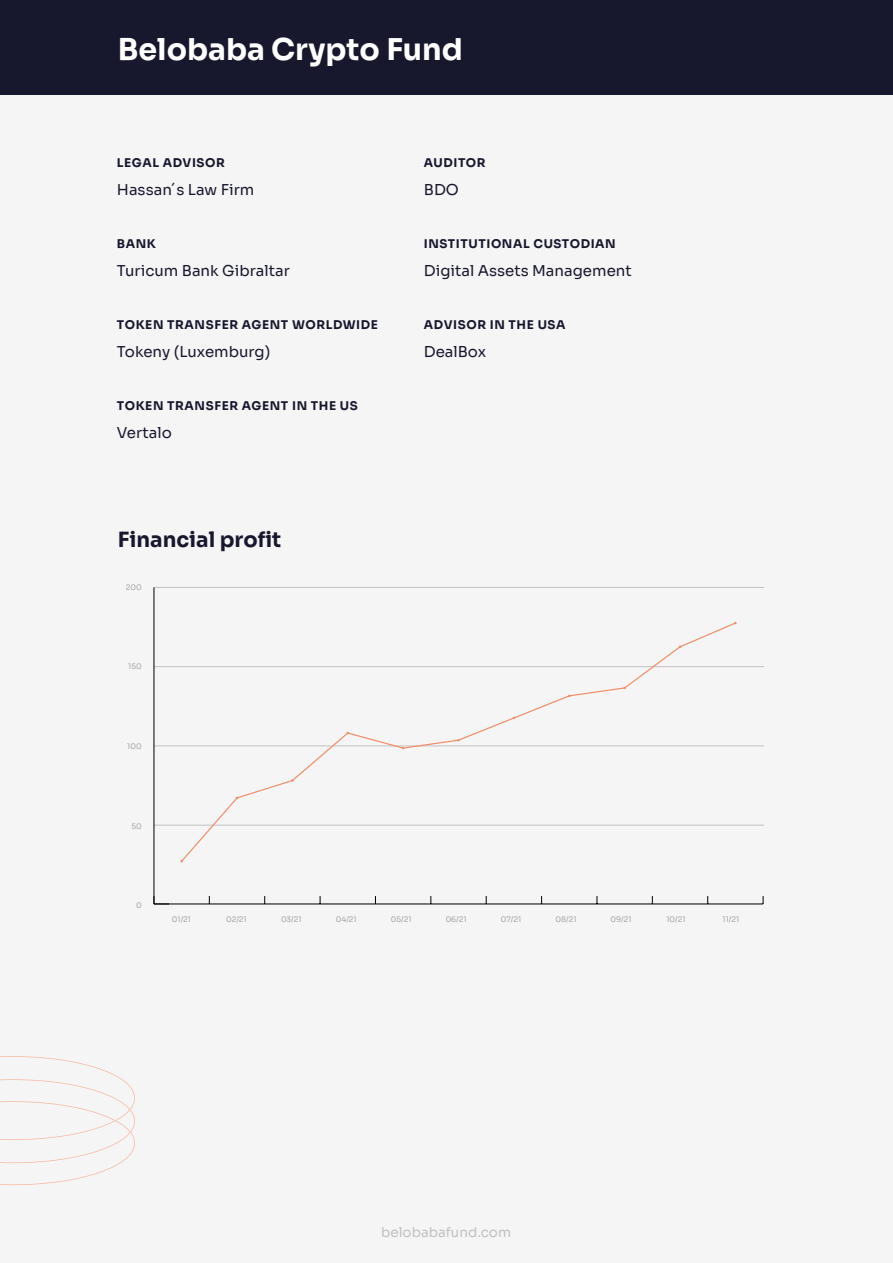
<style>
.page{position:relative;width:893px;height:1263px;background:#f5f5f5}
.page>*{position:absolute;margin:0;border:0;box-sizing:border-box;transform-origin:0 0}
.t1{font:700 30px "Sora";color:#fff}
.t2{font:700 21px "Sora";color:#17172e}
.t3{font:15px "Sora";color:#17172e}
.t4{font:13.5px "Sora";color:#c1c1c1}
.t5{font:700 12px "Sora";letter-spacing:.05em;color:#17172e}
.t6{font:7.5px "Sora";color:#a3a3a3}
</style>
<div class="page">
<div style="left:0;top:0;width:893px;height:95px;background:#17172e"></div>
<svg style="left:0;top:1056px;width:135px;height:129px"></svg>
<hr style="left:154px;top:587px;width:610px;height:1px;background:#c2c2c2">
<hr style="left:154px;top:666px;width:610px;height:1px;background:#c2c2c2">
<hr style="left:154px;top:746px;width:610px;height:1px;background:#c2c2c2">
<hr style="left:154px;top:825px;width:610px;height:1px;background:#c2c2c2">
<hr style="left:154px;top:904px;width:609px;height:1px;background:#000">
<svg style="left:154px;top:903px;width:15px;height:2px"></svg>
<svg style="left:180px;top:621px;width:557px;height:242px"></svg>
<hr style="left:154px;top:587px;width:1px;height:317px;background:#000">
<h1 class="t1" style="left:118px;top:24px;width:346px">Belobaba Crypto Fund</h1>
<p class="t5" style="left:117px;top:152px;width:110px">LEGAL ADVISOR</p>
<p class="t3" style="left:117px;top:177px;width:139px">Hassan´s Law Firm</p>
<p class="t5" style="left:117px;top:233px;width:40px">BANK</p>
<p class="t3" style="left:117px;top:258px;width:174px">Turicum Bank Gibraltar</p>
<p class="t5" style="left:117px;top:314px;width:262px">TOKEN TRANSFER AGENT WORLDWIDE</p>
<p class="t3" style="left:117px;top:339px;width:155px">Tokeny (Luxemburg)</p>
<p class="t5" style="left:117px;top:395px;width:242px">TOKEN TRANSFER AGENT IN THE US</p>
<p class="t3" style="left:117px;top:420px;width:56px">Vertalo</p>
<h2 class="t2" style="left:118px;top:522px;width:165px">Financial profit</h2>
<p class="t6" style="left:126px;top:581px;width:17px">200</p>
<p class="t6" style="left:128px;top:660px;width:15px">150</p>
<p class="t6" style="left:127px;top:740px;width:16px">100</p>
<p class="t6" style="left:131px;top:820px;width:12px">50</p>
<p class="t6" style="left:136px;top:899px;width:7px">0</p>
<p class="t5" style="left:424px;top:152px;width:63px">AUDITOR</p>
<p class="t3" style="left:424px;top:177px;width:37px">BDO</p>
<p class="t5" style="left:424px;top:233px;width:193px">INSTITUTIONAL CUSTODIAN</p>
<p class="t3" style="left:424px;top:258px;width:209px">Digital Assets Management</p>
<p class="t5" style="left:424px;top:314px;width:143px">ADVISOR IN THE USA</p>
<p class="t3" style="left:424px;top:339px;width:64px">DealBox</p>
<p class="t6" style="left:172px;top:913px;width:21px">01/21</p>
<p class="t6" style="left:226px;top:913px;width:22px">02/21</p>
<p class="t6" style="left:281px;top:913px;width:22px">03/21</p>
<p class="t6" style="left:336px;top:913px;width:22px">04/21</p>
<p class="t6" style="left:391px;top:913px;width:22px">05/21</p>
<p class="t6" style="left:446px;top:913px;width:23px">06/21</p>
<p class="t6" style="left:501px;top:913px;width:22px">07/21</p>
<p class="t6" style="left:556px;top:913px;width:22px">08/21</p>
<p class="t6" style="left:610px;top:913px;width:23px">09/21</p>
<p class="t6" style="left:666px;top:913px;width:21px">10/21</p>
<p class="t6" style="left:722px;top:913px;width:18px">11/21</p>
<p class="t4" style="left:381px;top:1221px;width:131px">belobabafund.com</p>
</div>
